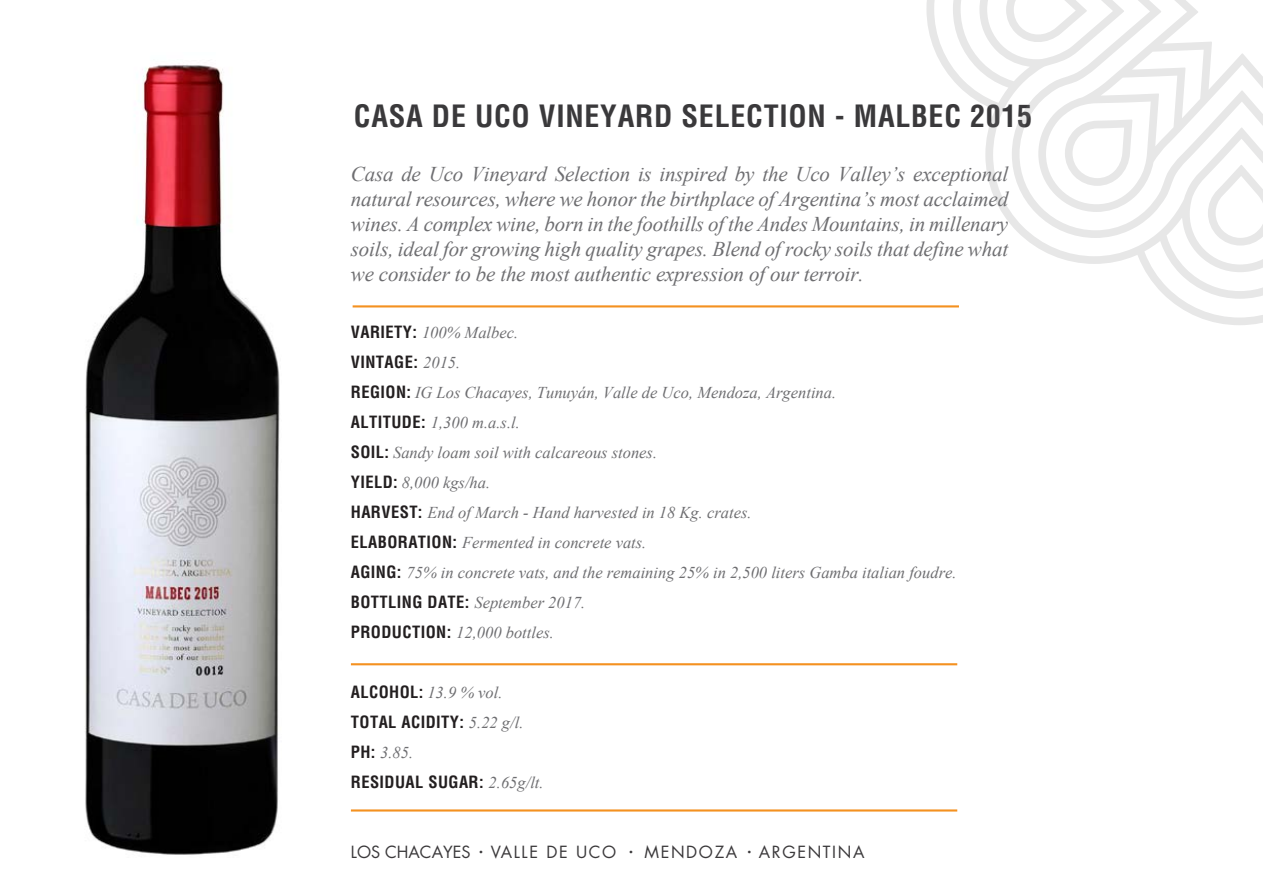
<style>
.page{position:relative;width:1263px;height:893px;background:#fff}
.page>*{position:absolute;margin:0;border:0;box-sizing:border-box;transform-origin:0 0}
.t1{font:700 condensed 30px "Helvetica LT Std";letter-spacing:.025em;color:#3a393b}
.t2{font:italic 21px/25.2px "Times New Roman";letter-spacing:-.01em;color:#6e6e71;text-align:justify}
.t3{font:italic 16.5px/30px "Times New Roman";color:#6e6e71}
.t4{font:700 condensed 16.5px "Helvetica LT Std";letter-spacing:.025em;color:#231f20}
.t5{font:16.35px "Futura Std";letter-spacing:.1em;color:#3b393b}
.s1{font-family:"Helvetica LT Std";font-weight:700;font-style:normal;font-stretch:condensed;color:#231f20}
.s2{font-family:"Times New Roman";font-weight:400;font-style:italic;font-stretch:normal;color:#6e6e71}
</style>
<div class="page">
<hr style="left:353px;top:305px;width:606px;height:2px;background:#f49120">
<hr style="left:351px;top:809px;width:606px;height:2px;background:#f49120">
<hr style="left:351px;top:663px;width:606px;height:2px;background:#f49120">
<svg style="left:926px;top:0;width:337px;height:325px"></svg>
<svg style="left:1012px;top:0;width:251px;height:240px"></svg>
<svg style="left:1006px;top:0;width:81px;height:42px"></svg>
<img style="left:85px;top:65px;width:195px;height:790px">
<h1 class="t1" style="left:354px;top:97px;width:680px">CASA DE UCO VINEYARD SELECTION - MALBEC 2015</h1>
<p class="t2" style="left:351px;top:160px;width:659px">Casa de Uco Vineyard Selection is inspired by the Uco Valley’s exceptional natural resources, where we honor the birthplace of Argentina’s most acclaimed wines. A complex wine, born in the foothills of the Andes Mountains, in millenary soils, ideal for growing high quality grapes. Blend of rocky soils that define what we consider to be the most authentic expression of our terroir.</p>
<p class="t3" style="left:351px;top:317px;width:169px"><span class="s1">VARIETY:</span> 100% Malbec.</p>
<p class="t4" style="left:351px;top:352px;width:111px">VINTAGE: <span class="s2">2015.</span></p>
<p class="t3" style="left:351px;top:377px;width:607px"><span class="s1">REGION:</span> IG Los Chacayes, Tunuyán, Valle de Uco, Mendoza, Argentina.<br><span class="s1">ALTITUDE:</span> 1,300 m.a.s.l.<br><span class="s1">SOIL:</span> Sandy loam soil with calcareous stones.<br><span class="s1">YIELD:</span> 8,000 kgs/ha.<br><span class="s1">HARVEST:</span> End of March - Hand harvested in 18 Kg. crates.<br><span class="s1">ELABORATION:</span> Fermented in concrete vats.<br><span class="s1">AGING:</span> 75% in concrete vats, and the remaining 25% in 2,500 liters Gamba italian foudre.<br><span class="s1">BOTTLING DATE:</span> September 2017.<br><span class="s1">PRODUCTION:</span> 12,000 bottles.</p>
<p class="t3" style="left:351px;top:677px;width:153px"><span class="s1">ALCOHOL:</span> 13.9 % vol.</p>
<p class="t4" style="left:351px;top:712px;width:174px">TOTAL ACIDITY: <span class="s2">5.22 g/l.</span></p>
<p class="t3" style="left:351px;top:737px;width:64px"><span class="s1">PH:</span> 3.85.</p>
<p class="t4" style="left:351px;top:772px;width:194px">RESIDUAL SUGAR: <span class="s2">2.65g/lt.</span></p>
<p class="t5" style="left:351px;top:841px;width:515px">LOS CHACAYES V<sup>.</sup> ALLE DE UCO <sup>.</sup> MENDOZA <sup>.</sup> ARGENTINA</p>
</div>
